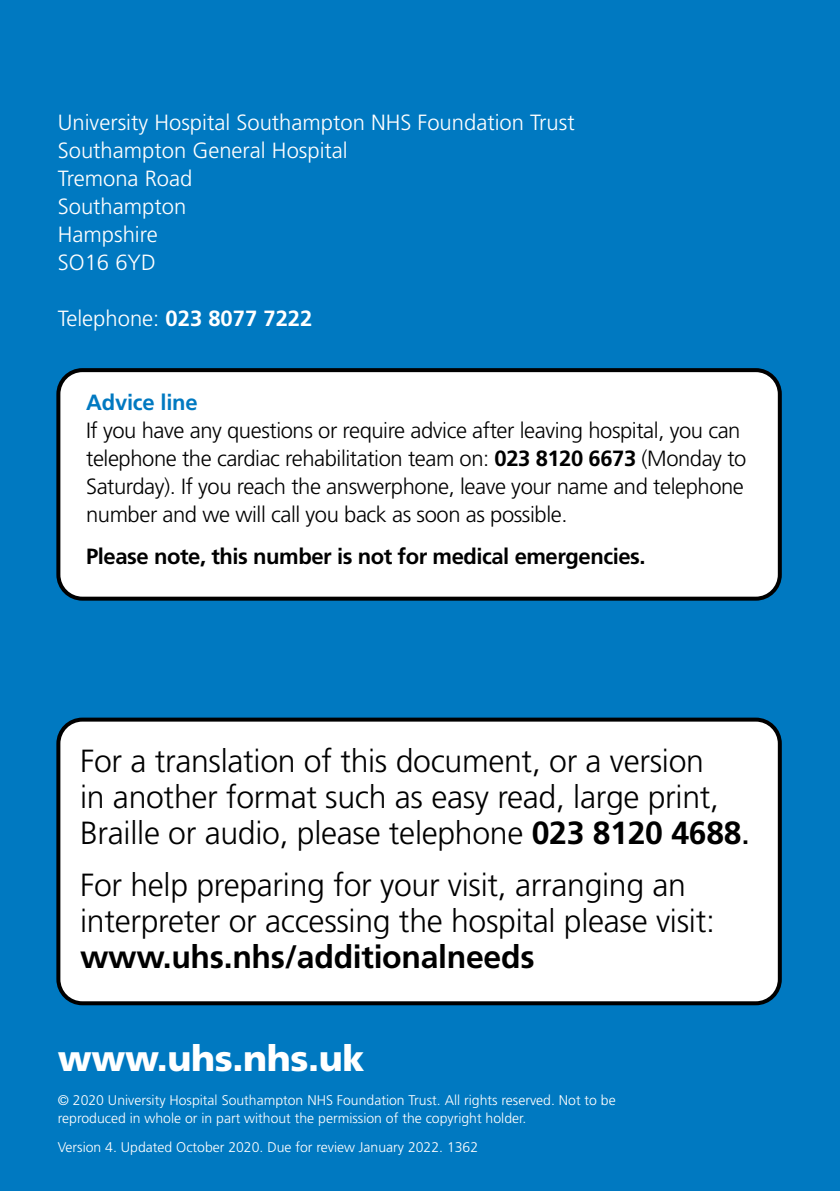
<style>
.page{position:relative;width:840px;height:1191px;background:#fff}
.page>*{position:absolute;margin:0;border:0;box-sizing:border-box;transform-origin:0 0}
.t1{font:900 36px "Frutiger";letter-spacing:-.01em;color:#fff}
.t2{font:300 32px/36px "Frutiger";letter-spacing:-.01em;color:#000}
.t3{font:700 32px "Frutiger";letter-spacing:-.01em;color:#000}
.t4{font:300 22px/28px "Frutiger";letter-spacing:-.02em;color:#000}
.t5{font:300 22px/28px "Frutiger";color:#fff}
.t6{font:700 22px "Frutiger";letter-spacing:-.02em;color:#000}
.t7{font:700 22px "Frutiger";color:#fff}
.t8{font:700 22px "Frutiger";letter-spacing:-.01em;color:#0079c1}
.t9{font:300 14px/18px "Frutiger";color:#fff}
.s1{font-weight:300}
.s2{font-weight:700}
.s3{font-weight:400}
</style>
<div class="page">
<div style="left:0;top:0;width:839px;height:1191px;background:#0079c1"></div>
<div style="left:58px;top:719px;width:721px;height:284px;background:#fff;border-radius:24px"></div>
<div style="left:56px;top:717px;width:725px;height:288px;border:4px solid #000;border-radius:24px"></div>
<div style="left:58px;top:370px;width:721px;height:228px;background:#fff;border-radius:24px"></div>
<div style="left:56px;top:368px;width:725px;height:232px;border:4px solid #000;border-radius:24px"></div>
<p class="t5" style="left:58px;top:108px;width:518px">University Hospital Southampton NHS Foundation Trust<br>Southampton General Hospital<br>Tremona Road<br>Southampton<br>Hampshire<br>SO16 6YD</p>
<p class="t7" style="left:58px;top:305px;width:256px"><span class="s1">Telephone:</span> 023 8077 7222</p>
<p class="t8" style="left:86px;top:389px;width:113px">Advice line</p>
<p class="t4" style="left:86px;top:416px;width:661px">If you have any questions or require advice after leaving hospital, you can telephone the cardiac rehabilitation team on: <span class="s2">023 8120 6673</span> (Monday to Saturday). If you reach the answerphone, leave your name and telephone number and we will call you back as soon as possible.</p>
<p class="t6" style="left:86px;top:543px;width:560px">Please note, this number is not for medical emergencies.</p>
<h2 class="t2" style="left:80px;top:743px;width:671px">For a translation of this document, or a version<br>in another format such as easy read, large print,<br>Braille or audio, please telephone <span class="s2">023 8120 4688</span><span class="s3">.</span></h2>
<h2 class="t2" style="left:80px;top:867px;width:636px">For help preparing for your visit, arranging an interpreter or accessing the hospital please visit:</h2>
<h2 class="t3" style="left:80px;top:938px;width:455px">www.uhs.nhs/additionalneeds</h2>
<h1 class="t1" style="left:58px;top:1037px;width:308px">www.uhs.nhs.uk</h1>
<p class="t9" style="left:58px;top:1091px;width:559px">© 2020 University Hospital Southampton NHS Foundation Trust. All rights reserved. Not to be reproduced in whole or in part without the permission of the copyright holder.</p>
<p class="t9" style="left:58px;top:1138px;width:421px">Version 4. Updated October 2020. Due for review January 2022. 1362</p>
</div>
